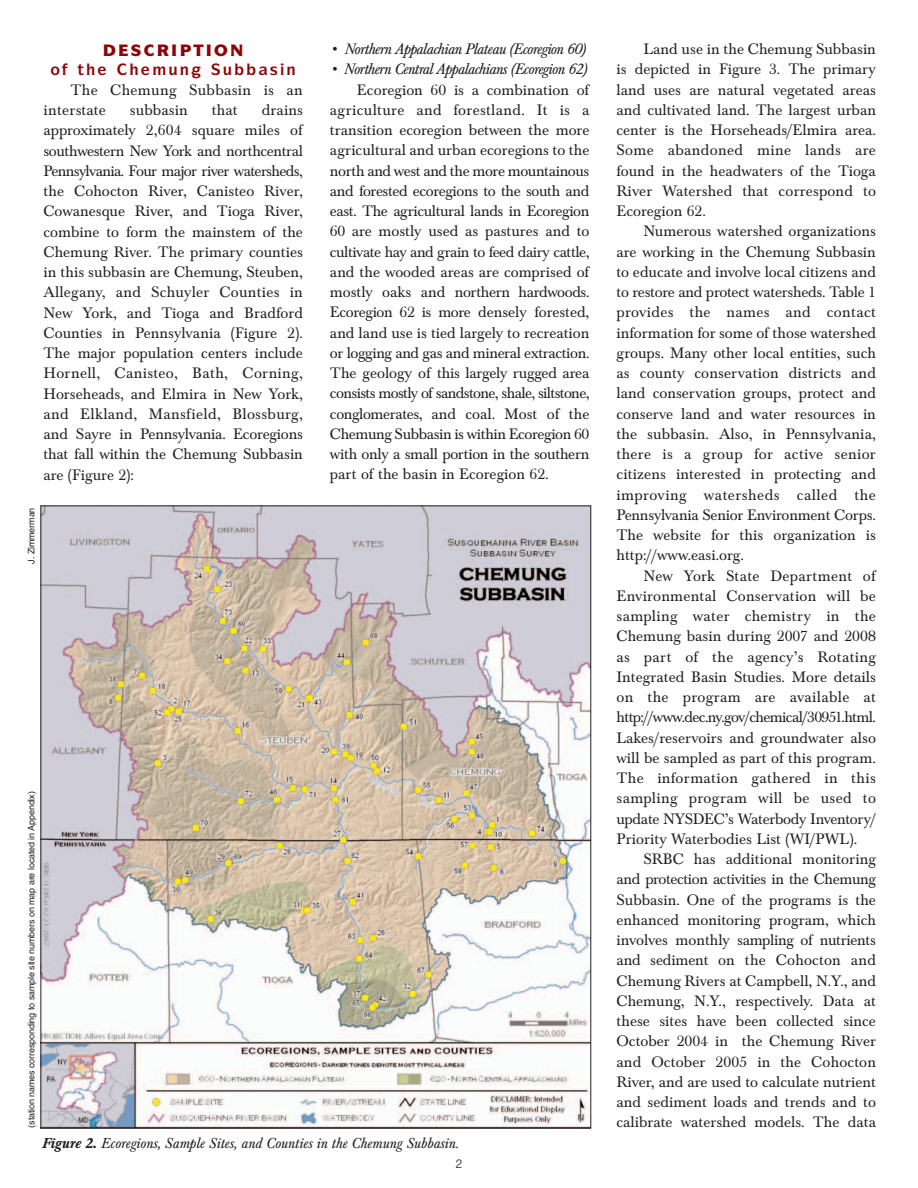
<style>
.page{position:relative;width:918px;height:1188px;background:#fff}
.page>*{position:absolute;margin:0;border:0;box-sizing:border-box;transform-origin:0 0}
.t1{font:15.75px/20.2px "Baskerville T";color:#231f20;text-align:justify}
.t2{font:15.75px "Baskerville T";letter-spacing:-.025em;color:#231f20}
.t3{font:italic 15.75px "Baskerville T";letter-spacing:-.035em;color:#231f20}
.t4{font:15.75px "Baskerville T";letter-spacing:-.02em;color:#231f20}
.t5{font:15.75px/20.2px "Baskerville T";letter-spacing:.02em;color:#231f20}
.t6{font:15.75px "Baskerville T";letter-spacing:-.04em;color:#231f20}
.t7{font:15.75px "Baskerville T";letter-spacing:-.03em;color:#231f20}
.t8{font:700 15.75px "Symbol";color:#8e0306}
.t9{font:italic 15px "Baskerville T";color:#231f20}
.t10{font:12.75px "Nimbus San D Ligh";color:#231f20}
.t11{font:9px "Helvetica";letter-spacing:-.015em;color:#231f20}
.s1{font-style:normal}
.s2{font-weight:500}
</style>
<div class="page">
<img style="left:42px;top:508px;width:547px;height:618px">
<p class="t8" style="left:223px;top:63px;width:75px">◆ ▲■</p>
<p class="t5" style="left:43px;top:81px;width:261px;text-indent:27px">The Chemung Subbasin is an interstate</p>
<p class="t1" style="left:43px;top:102px;width:261px;text-indent:218px">drains approximately 2,604 square miles of southwestern New York and northcentral Pennsylvania. Four major river watersheds, the Cohocton River, Canisteo River, Cowanesque River, and Tioga River, combine to form the mainstem of the Chemung River. The primary counties in this subbasin are Chemung, Steuben, Allegany, and Schuyler Counties in New York, and Tioga and Bradford Counties in Pennsylvania (Figure 2).<br>The major population centers include Hornell, Canisteo, Bath, Corning, Horseheads, and Elmira in New York, and Elkland, Mansfield, Blossburg, and Sayre in Pennsylvania. Ecoregions that fall within the Chemung Subbasin are (Figure 2):</p>
<p class="t1" style="left:130px;top:102px;width:59px">subbasin</p>
<p class="t1" style="left:212px;top:102px;width:27px">that</p>
<p class="t11" style="left:28px;top:564px;width:58px;rotate:-90deg">J. Zimmerman</p>
<p class="t3" style="left:330px;top:43px;width:258px"><span class="s1">•</span> Northern Appalachian Plateau (Ecoregion 60)</p>
<p class="t3" style="left:330px;top:63px;width:259px"><span class="s1">•</span> Northern Central Appalachians (Ecoregion 62)</p>
<p class="t1" style="left:357px;top:81px;width:234px">Ecoregion 60 is a combination of</p>
<p class="t5" style="left:330px;top:101px;width:261px">agriculture and forestland. It is a</p>
<p class="t1" style="left:330px;top:122px;width:261px">transition ecoregion between the more</p>
<p class="t1" style="left:330px;top:142px;width:261px">agricultural and urban ecoregions to the</p>
<p class="t2" style="left:330px;top:165px;width:261px">north and west and the more mountainous</p>
<p class="t2" style="left:330px;top:185px;width:261px">and forested ecoregions to the south and</p>
<p class="t2" style="left:330px;top:205px;width:261px">east. The agricultural lands in Ecoregion</p>
<p class="t1" style="left:330px;top:223px;width:261px">60 are mostly used as pastures and to</p>
<p class="t7" style="left:330px;top:246px;width:261px">cultivate hay and grain to feed dairy cattle,</p>
<p class="t1" style="left:330px;top:263px;width:261px">and the wooded areas are comprised of</p>
<p class="t4" style="left:330px;top:286px;width:261px">mostly oaks and northern hardwoods.</p>
<p class="t2" style="left:330px;top:306px;width:261px">Ecoregion 62 is more densely forested,</p>
<p class="t1" style="left:330px;top:324px;width:261px">and land use is tied largely to recreation</p>
<p class="t2" style="left:330px;top:347px;width:261px">or logging and gas and mineral extraction.</p>
<p class="t1" style="left:330px;top:365px;width:261px">The geology of this largely rugged area</p>
<p class="t6" style="left:330px;top:387px;width:261px">consists mostly of sandstone, shale, siltstone,</p>
<p class="t2" style="left:330px;top:408px;width:261px">conglomerates, and coal. Most of the</p>
<p class="t2" style="left:330px;top:428px;width:261px">Chemung Subbasin is within Ecoregion 60</p>
<p class="t4" style="left:330px;top:448px;width:261px">with only a small portion in the southern</p>
<p class="t1" style="left:330px;top:466px;width:220px">part of the basin in Ecoregion 62.</p>
<p class="t11" style="left:28px;top:1128px;width:338px;rotate:-90deg">(station names corresponding to sample site numbers on map are located in Appendix)</p>
<p class="t9" style="left:42px;top:1137px;width:419px"><span class="s2">Figure 2.</span> Ecoregions, Sample Sites, and Counties in the Chemung Subbasin.</p>
<p class="t10" style="left:456px;top:1160px;width:8px">2</p>
<p class="t1" style="left:616px;top:41px;width:261px;text-indent:27px">Land use in the Chemung Subbasin is depicted in Figure 3. The primary land uses are natural vegetated areas and cultivated land. The largest urban center is the Horseheads/Elmira area.<br>Some abandoned mine lands are found in the headwaters of the Tioga River Watershed that correspond to Ecoregion 62.</p>
<p class="t1" style="left:616px;top:223px;width:261px;text-indent:27px">Numerous watershed organizations are working in the Chemung Subbasin to educate and involve local citizens and to restore and protect watersheds. Table 1 provides the names and contact information for some of those watershed groups. Many other local entities, such as county conservation districts and land conservation groups, protect and conserve land and water resources in the subbasin. Also, in Pennsylvania, there is a group for active senior citizens interested in protecting and improving watersheds called the Pennsylvania Senior Environment Corps.<br>The website for this organization is http://www.easi.org.</p>
<p class="t1" style="left:616px;top:567px;width:261px;text-indent:27px">New York State Department of Environmental Conservation will be sampling water chemistry in the Chemung basin during 2007 and 2008 as part of the agency’s Rotating Integrated Basin Studies. More details on the program are available at http://www.dec.ny.gov/chemical/30951.html.<br>Lakes/reservoirs and groundwater also will be sampled as part of this program.<br>The information gathered in this sampling program will be used to update NYSDEC’s Waterbody Inventory/ Priority Waterbodies List (WI/PWL).</p>
<p class="t1" style="left:616px;top:851px;width:261px;text-indent:27px">SRBC has additional monitoring and protection activities in the Chemung Subbasin. One of the programs is the enhanced monitoring program, which involves monthly sampling of nutrients and sediment on the Cohocton and Chemung Rivers at Campbell, N.Y., and Chemung, N.Y., respectively. Data at these sites have been collected since October 2004 in the Chemung River and October 2005 in the Cohocton River, and are used to calculate nutrient and sediment loads and trends and to calibrate watershed models. The data</p>
</div>
